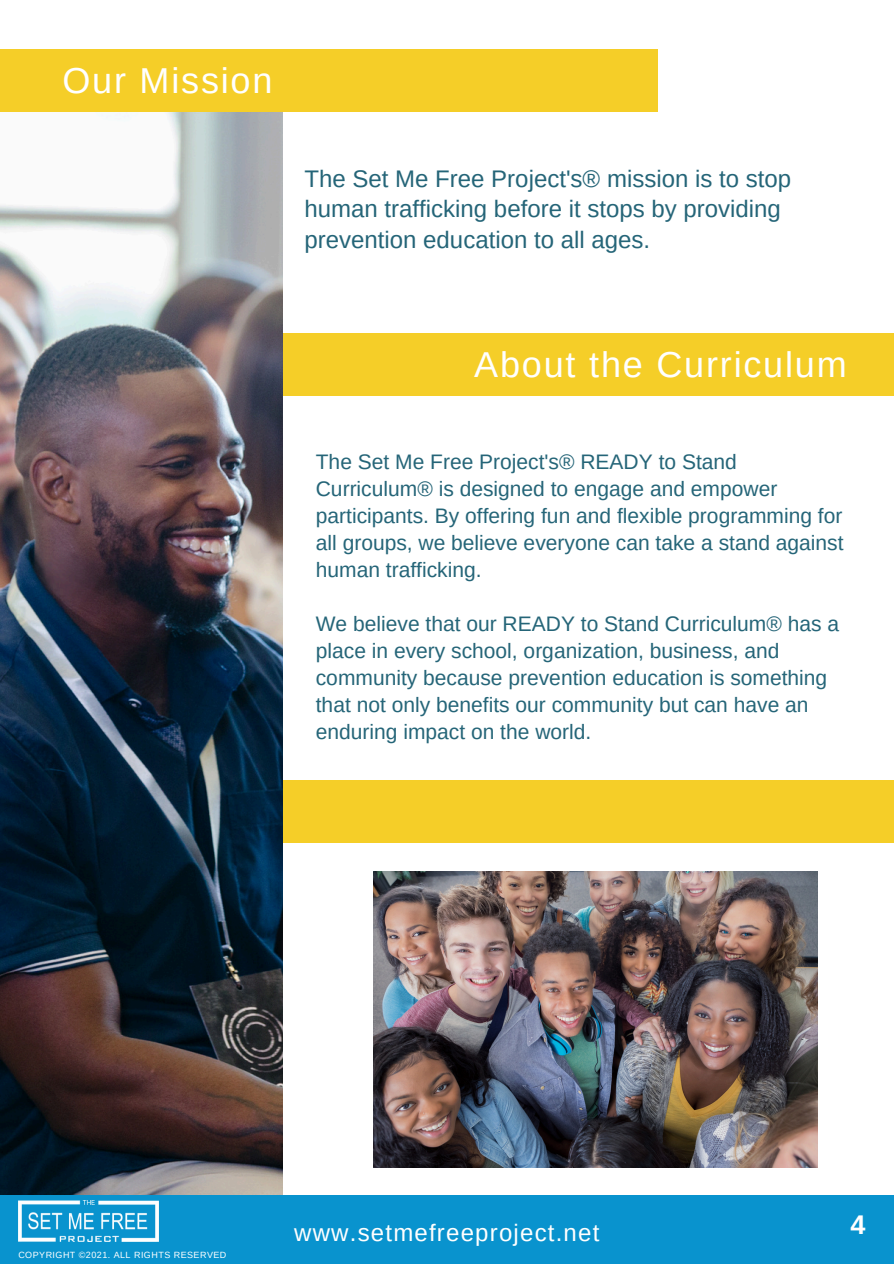
<style>
.page{position:relative;width:894px;height:1264px;background:#fff}
.page>*{position:absolute;margin:0;border:0;box-sizing:border-box;transform-origin:0 0}
.t1{font:36px "Arimo";letter-spacing:.05em;color:#fff}
.t2{font:700 27px "Arimo";color:#fff}
.t3{font:24px/30.3px "Arimo";color:#256578}
.t4{font:24px "Arimo";letter-spacing:.05em;color:#fff}
.t5{font:21px/27px "Arimo";color:#256578}
.t6{font:9px "Arimo";letter-spacing:.05em;color:#fff}
</style>
<div class="page">
<img style="left:0;top:112px;width:282px;height:1083px">
<div style="left:283px;top:333px;width:610px;height:62px;background:#f5ce28"></div>
<div style="left:0;top:1195px;width:893px;height:68px;background:#0993ce"></div>
<img style="left:18px;top:1200px;width:141px;height:41px">
<div style="left:0;top:50px;width:657px;height:62px;background:#f5ce28"></div>
<div style="left:283px;top:780px;width:610px;height:62px;background:#f5ce28"></div>
<img style="left:373px;top:871px;width:444px;height:296px">
<h1 class="t1" style="left:62px;top:61px;width:211px">Our Mission</h1>
<p class="t3" style="left:304px;top:163px;width:488px">The Set Me Free Project's® mission is to stop human trafficking before it stops by providing prevention education to all ages.</p>
<h3 class="t1" style="left:474px;top:344px;width:374px">About the Curriculum</h3>
<h3 class="t5" style="left:316px;top:448px;width:529px">The Set Me Free Project's® READY to Stand Curriculum® is designed to engage and empower participants. By offering fun and flexible programming for all groups, we believe everyone can take a stand against human trafficking.</h3>
<p class="t5" style="left:316px;top:610px;width:524px">We believe that our READY to Stand Curriculum® has a place in every school, organization, business, and community because prevention education is something that not only benefits our community but can have an enduring impact on the world.</p>
<p class="t6" style="left:18px;top:1249px;width:209px">COPYRIGHT ©2021. ALL RIGHTS RESERVED</p>
<h1 class="t4" style="left:294px;top:1219px;width:306px">www.setmefreeproject.net</h1>
<h2 class="t2" style="left:850px;top:1209px;width:17px">4</h2>
</div>
